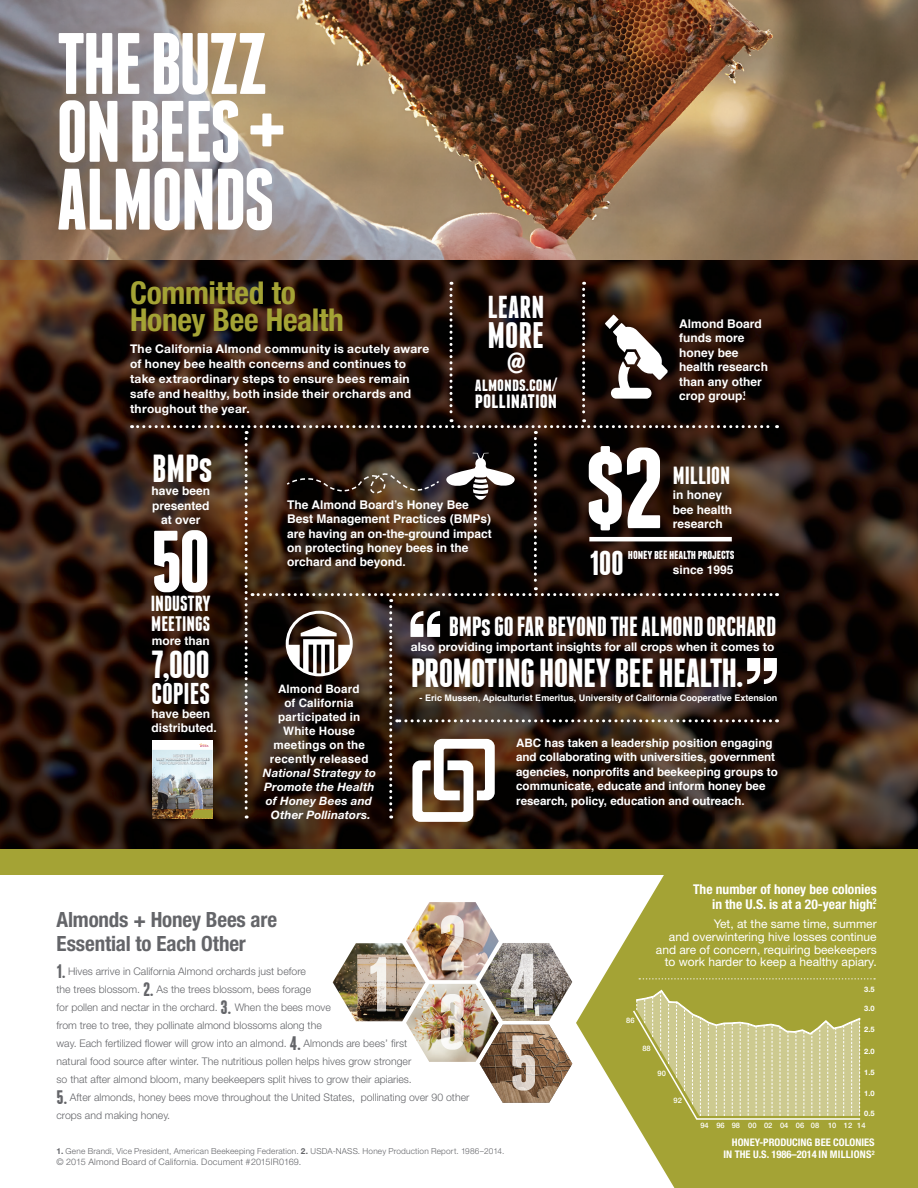
<style>
.page{position:relative;width:918px;height:1188px;background:#fff}
.page>*{position:absolute;margin:0;border:0;box-sizing:border-box;transform-origin:0 0}
.t1{font:700 114px "Franchise";color:#fff}
.t2{font:700 87px/67.8px "Franchise";letter-spacing:-.025em;color:#fff}
.t3{font:700 40.5px "Franchise";letter-spacing:-.02em;color:#fff}
.t4{font:700 39px "Franchise";color:#fff}
.t5{font:700 36.75px "Franchise";color:#fff}
.t6{font:700 34.5px "Franchise";color:#fff}
.t7{font:700 31.65px "Franchise";color:#fff}
.t8{font:700 condensed 31.5px/27px "Helvetica Neue";letter-spacing:-.01em;color:#a4a335}
.t9{font:700 30px "Franchise";color:#fff}
.t10{font:700 27.6px "Franchise";letter-spacing:-.01em;color:#fff}
.t11{font:700 24.75px "Franchise";color:#fff}
.t12{font:700 22.65px "Franchise";color:#fff}
.t13{font:700 21.75px "Franchise";color:#fff}
.t14{font:700 condensed 21px/24px "Helvetica Neue";letter-spacing:-.005em;color:#646569}
.t15{font:700 21px "Franchise";color:#fff}
.t16{font:700 19.2px "Franchise";color:#fff}
.t17{font:700 condensed 13.5px/14.2px "Helvetica Neue";color:#fff;text-align:right}
.t18{font:700 13.5px "Franchise";letter-spacing:-.01em;color:#fff}
.t19{font:700 12px/14.4px "Helvetica";color:#fff}
.t20{font:700 12px/15px "Helvetica Neue";letter-spacing:.02em;color:#fff}
.t21{font:12px/12.8px "Helvetica Neue";color:#fff;text-align:right}
.t22{font:700 12px "Helvetica Neue";color:#fff}
.t23{font:700 11.7px/14px "Helvetica";color:#fff;text-align:center}
.t24{font:italic 700 11.7px/14px "Helvetica Neue";letter-spacing:.015em;color:#fff;text-align:center}
.t25{font:300 10.5px/18px "Helvetica Neue";color:#646569}
.t26{font:700 condensed 10.5px/12.6px "Helvetica Neue";color:#fff;text-align:right}
.t27{font:700 9px "Helvetica";color:#fff}
.t28{font:300 9px "Helvetica Neue";letter-spacing:.02em;color:#646569}
.t29{font:300 8.25px "Helvetica Neue";letter-spacing:.025em;color:#646569}
.t30{font:500 7.5px "Helvetica Neue";color:#fff}
.t31{font:700 7.5px "Helvetica Neue";color:#fff}
.t32{font:700 3.15px/3.2px "Gotham";letter-spacing:-.015em;color:#fff;text-align:center}
.s1{font-family:"Franchise";font-weight:700;font-size:19.5px}
.s2{font-weight:700}
</style>
<div class="page">
<svg style="left:576px;top:875px;width:342px;height:313px;fill:#a4a335"></svg>
<img style="left:0;top:259px;width:714px;height:493px">
<img style="left:714px;top:259px;width:204px;height:591px">
<img style="left:0;top:752px;width:152px;height:98px">
<img style="left:204px;top:822px;width:511px;height:28px">
<img style="left:152px;top:822px;width:52px;height:28px">
<img style="left:333px;top:943px;width:92px;height:78px">
<img style="left:406px;top:984px;width:93px;height:78px">
<img style="left:406px;top:902px;width:93px;height:78px">
<img style="left:480px;top:1025px;width:92px;height:78px">
<img style="left:480px;top:943px;width:92px;height:78px">
<img style="left:370px;top:957px;width:16px;height:55px">
<img style="left:441px;top:915px;width:23px;height:55px">
<img style="left:441px;top:994px;width:23px;height:56px">
<img style="left:511px;top:954px;width:26px;height:54px">
<img style="left:512px;top:1035px;width:23px;height:56px">
<img style="left:0;top:0;width:918px;height:259px">
<svg style="left:132px;top:282px;width:646px;height:540px;background:#2f1f17"></svg>
<div style="left:0;top:850px;width:918px;height:25px;background:#a4a335"></div>
<svg style="left:632px;top:989px;width:230px;height:131px;background:#c1bf76"></svg>
<svg style="left:639px;top:978px;width:236px;height:2px"></svg>
<h2 class="t2" style="left:57px;top:30px;width:231px">THE BUZZ<br>ON BEES +<br>ALMONDS</h2>
<h3 class="t8" style="left:130px;top:279px;width:216px">Committed to<br>Honey Bee Health</h3>
<p class="t20" style="left:130px;top:341px;width:301px">The California Almond community is acutely aware of honey bee health concerns and continues to take extraordinary steps to ensure bees remain safe and healthy, both inside their orchards and throughout the year.</p>
<h3 class="t7" style="left:487px;top:293px;width:58px">LEARN</h3>
<h3 class="t5" style="left:487px;top:318px;width:58px">MORE</h3>
<h3 class="t6" style="left:507px;top:347px;width:20px">@</h3>
<h3 class="t16" style="left:475px;top:375px;width:84px">almonds.com/</h3>
<h3 class="t12" style="left:475px;top:390px;width:84px">pollination</h3>
<p class="t19" style="left:679px;top:317px;width:90px">Almond Board funds more honey bee health research than any other crop group.<sup>1</sup></p>
<h3 class="t4" style="left:152px;top:450px;width:62px">BMPs</h3>
<p class="t19" style="left:151px;top:484px;width:60px;text-align:center">have been presented at over</p>
<h2 class="t2" style="left:151px;top:527px;width:62px">50</h2>
<h3 class="t13" style="left:151px;top:593px;width:61px">INDUSTRY</h3>
<h3 class="t15" style="left:151px;top:614px;width:60px">MEETINGS</h3>
<p class="t19" style="left:152px;top:634px;width:60px">more than</p>
<h3 class="t4" style="left:151px;top:646px;width:60px">7,000</h3>
<h3 class="t9" style="left:152px;top:679px;width:60px">COPIES</h3>
<p class="t19" style="left:151px;top:707px;width:67px">have been distributed.</p>
<p class="t32" style="left:157px;top:754px;width:53px">HONEY BEE<br>BEST MANAGEMENT PRACTICES<br>FOR CALIFORNIA ALMONDS</p>
<p class="t19" style="left:287px;top:498px;width:206px">The Almond Board’s Honey Bee<br>Best Management Practices (BMPs) are having an on-the-ground impact on protecting honey bees in the orchard and beyond.</p>
<h1 class="t1" style="left:586px;top:435px;width:80px">$2</h1>
<h3 class="t11" style="left:673px;top:464px;width:59px">MILLION</h3>
<p class="t19" style="left:673px;top:488px;width:61px">in honey bee health research</p>
<p class="t19" style="left:673px;top:563px;width:62px">since 1995</p>
<h3 class="t6" style="left:589px;top:547px;width:36px">100</h3>
<p class="t18" style="left:628px;top:548px;width:108px">honey bee health projects</p>
<p class="t23" style="left:270px;top:682px;width:100px">Almond Board<br>of California participated in<br>White House meetings on the recently released</p>
<p class="t24" style="left:263px;top:765px;width:114px">National Strategy to<br>Promote the Health of Honey Bees and<br>Other Pollinators.</p>
<h3 class="t10" style="left:449px;top:614px;width:329px">BMPs GO FAR BEYOND THE ALMOND ORCHARD</h3>
<p class="t22" style="left:411px;top:640px;width:365px">also providing important insights for all crops when it comes to</p>
<h3 class="t3" style="left:411px;top:654px;width:334px">PROMOTING HONEY BEE HEALTH.</h3>
<p class="t27" style="left:420px;top:690px;width:359px">- Eric Mussen, Apiculturist Emeritus, University of California Cooperative Extension</p>
<p class="t23" style="left:516px;top:736px;width:263px;line-height:14.4px;text-align:left">ABC has taken a leadership position engaging and collaborating with universities, government agencies, nonprofits and beekeeping groups to communicate, educate and inform honey bee research, policy, education and outreach.</p>
<h3 class="t14" style="left:57px;top:908px;width:222px">Almonds + Honey Bees are<br>Essential to Each Other</h3>
<p class="t25" style="left:57px;top:962px;width:357px"><span class="s1">1.</span> Hives arrive in California Almond orchards just before<br>the trees blossom. <span class="s1">2.</span> As the trees blossom, bees forage<br>for pollen and nectar in the orchard. <span class="s1">3.</span> When the bees move<br>from tree to tree, they pollinate almond blossoms along the<br>way. Each fertilized flower will grow into an almond. <span class="s1">4.</span> Almonds are bees’ first natural food source after winter. The nutritious pollen helps hives grow stronger so that after almond bloom, many beekeepers split hives to grow their apiaries.</p>
<p class="t25" style="left:57px;top:1088px;width:414px"><span class="s1">5.</span> After almonds, honey bees move throughout the United States, pollinating over 90 other crops and making honey.</p>
<p class="t29" style="left:57px;top:1146px;width:449px"><span class="s2">1.</span> Gene Brandi, Vice President, American Beekeeping Federation. <span class="s2">2.</span> USDA-NASS. Honey Production Report. 1986–2014.</p>
<p class="t28" style="left:57px;top:1156px;width:246px">© 2015 Almond Board of California. Document #2015IR0169.</p>
<p class="t30" style="left:626px;top:1016px;width:10px">86</p>
<p class="t17" style="left:693px;top:882px;width:185px">The number of honey bee colonies in the U.S. is at a 20-year high.<sup>2</sup></p>
<p class="t21" style="left:656px;top:917px;width:222px">Yet, at the same time, summer<br>and overwintering hive losses continue and are of concern, requiring beekeepers to work harder to keep a healthy apiary.</p>
<p class="t31" style="left:864px;top:985px;width:12px">3.5</p>
<p class="t31" style="left:864px;top:1004px;width:12px">3.0</p>
<p class="t30" style="left:642px;top:1044px;width:10px">88</p>
<p class="t30" style="left:658px;top:1069px;width:10px">90</p>
<p class="t30" style="left:674px;top:1096px;width:10px">92</p>
<p class="t31" style="left:864px;top:1025px;width:12px">2.5</p>
<p class="t31" style="left:864px;top:1047px;width:12px">2.0</p>
<p class="t31" style="left:864px;top:1068px;width:12px">1.5</p>
<p class="t31" style="left:864px;top:1088px;width:12px">1.0</p>
<p class="t31" style="left:864px;top:1108px;width:12px">0.5</p>
<p class="t30" style="left:700px;top:1121px;width:167px">94 96 98 00 02 04 06 08 10 12 14</p>
<p class="t26" style="left:723px;top:1136px;width:153px">HONEY-PRODUCING BEE COLONIES<br>IN THE U.S. 1986–2014 IN MILLIONS<sup>2</sup></p>
</div>
